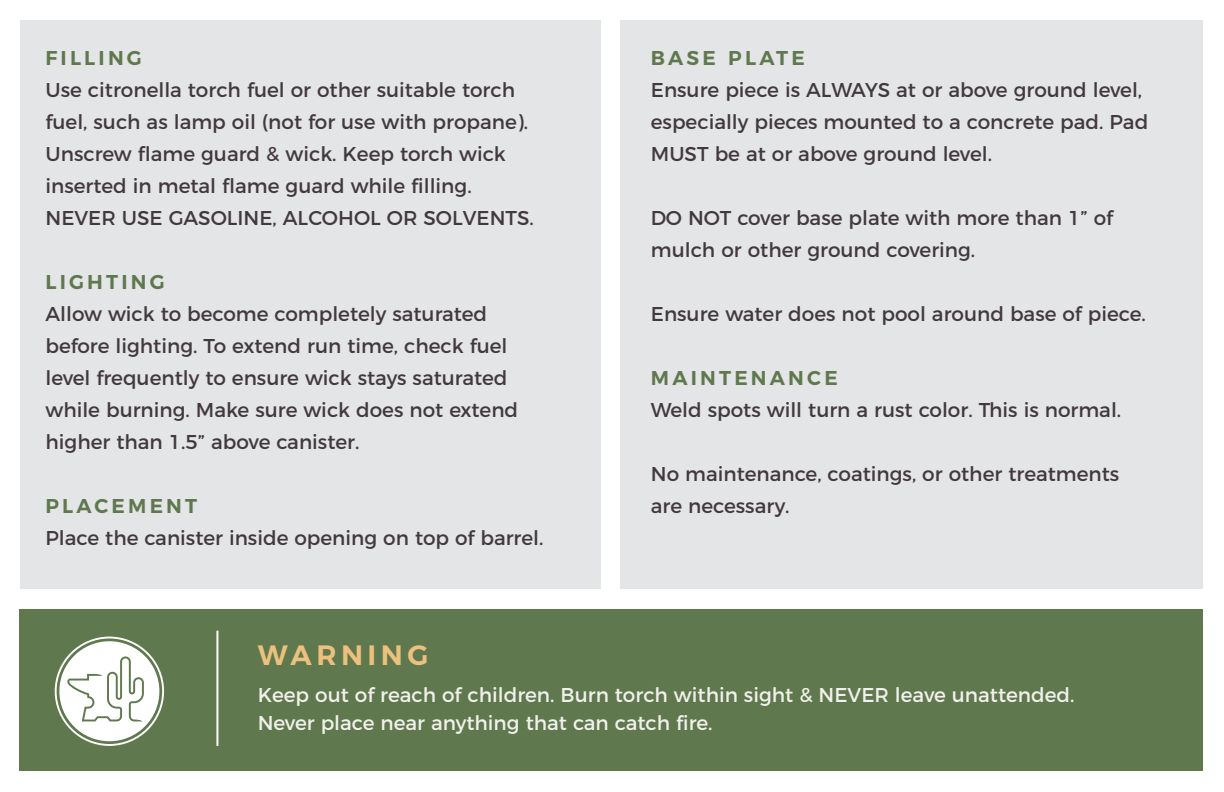
<style>
.page{position:relative;width:1224px;height:792px;background:#fff}
.page>*{position:absolute;margin:0;border:0;box-sizing:border-box;transform-origin:0 0}
.t1{font:600 28px "Montserrat";letter-spacing:.16em;color:#ebc17d}
.t2{font:20px/32px "Montserrat";color:#42393c}
.t3{font:20px "Montserrat";color:#f2f0eb}
.t4{font:600 20px "Montserrat";letter-spacing:.16em;color:#5f784e}
</style>
<div class="page">
<div style="left:621px;top:20px;width:582px;height:569px;background:#e4e5e6"></div>
<div style="left:20px;top:20px;width:580px;height:569px;background:#e4e5e6"></div>
<div style="left:20px;top:609px;width:1183px;height:162px;background:#5f784e"></div>
<svg style="left:55px;top:637px;width:109px;height:109px"></svg>
<hr style="left:216px;top:631px;width:2px;height:115px;background:#fff">
<p class="t4" style="left:46px;top:42px;width:98px">FILLING</p>
<p class="t2" style="left:46px;top:73px;width:490px">Use citronella torch fuel or other suitable torch fuel, such as lamp oil (not for use with propane).<br>Unscrew flame guard &amp; wick. Keep torch wick inserted in metal flame guard while filling.<br>NEVER USE GASOLINE, ALCOHOL OR SOLVENTS.</p>
<p class="t4" style="left:46px;top:266px;width:121px">LIGHTING</p>
<p class="t2" style="left:46px;top:297px;width:474px">Allow wick to become completely saturated before lighting. To extend run time, check fuel level frequently to ensure wick stays saturated while burning. Make sure wick does not extend higher than 1.5” above canister.</p>
<p class="t4" style="left:46px;top:490px;width:153px">PLACEMENT</p>
<p class="t2" style="left:46px;top:521px;width:500px">Place the canister inside opening on top of barrel.</p>
<p class="t4" style="left:651px;top:42px;width:156px">BASE PLATE</p>
<p class="t2" style="left:651px;top:73px;width:499px">Ensure piece is ALWAYS at or above ground level, especially pieces mounted to a concrete pad. Pad<br>MUST be at or above ground level.</p>
<p class="t2" style="left:651px;top:201px;width:464px">DO NOT cover base plate with more than 1” of mulch or other ground covering.</p>
<p class="t2" style="left:651px;top:297px;width:496px">Ensure water does not pool around base of piece.</p>
<p class="t4" style="left:651px;top:362px;width:188px">MAINTENANCE</p>
<p class="t2" style="left:651px;top:393px;width:472px">Weld spots will turn a rust color. This is normal.</p>
<p class="t2" style="left:651px;top:457px;width:470px">No maintenance, coatings, or other treatments are necessary.</p>
<p class="t1" style="left:258px;top:632px;width:172px">WARNING</p>
<p class="t3" style="left:258px;top:679px;width:818px">Keep out of reach of children. Burn torch within sight &amp; NEVER leave unattended.</p>
<p class="t3" style="left:258px;top:707px;width:456px">Never place near anything that can catch fire.</p>
</div>
